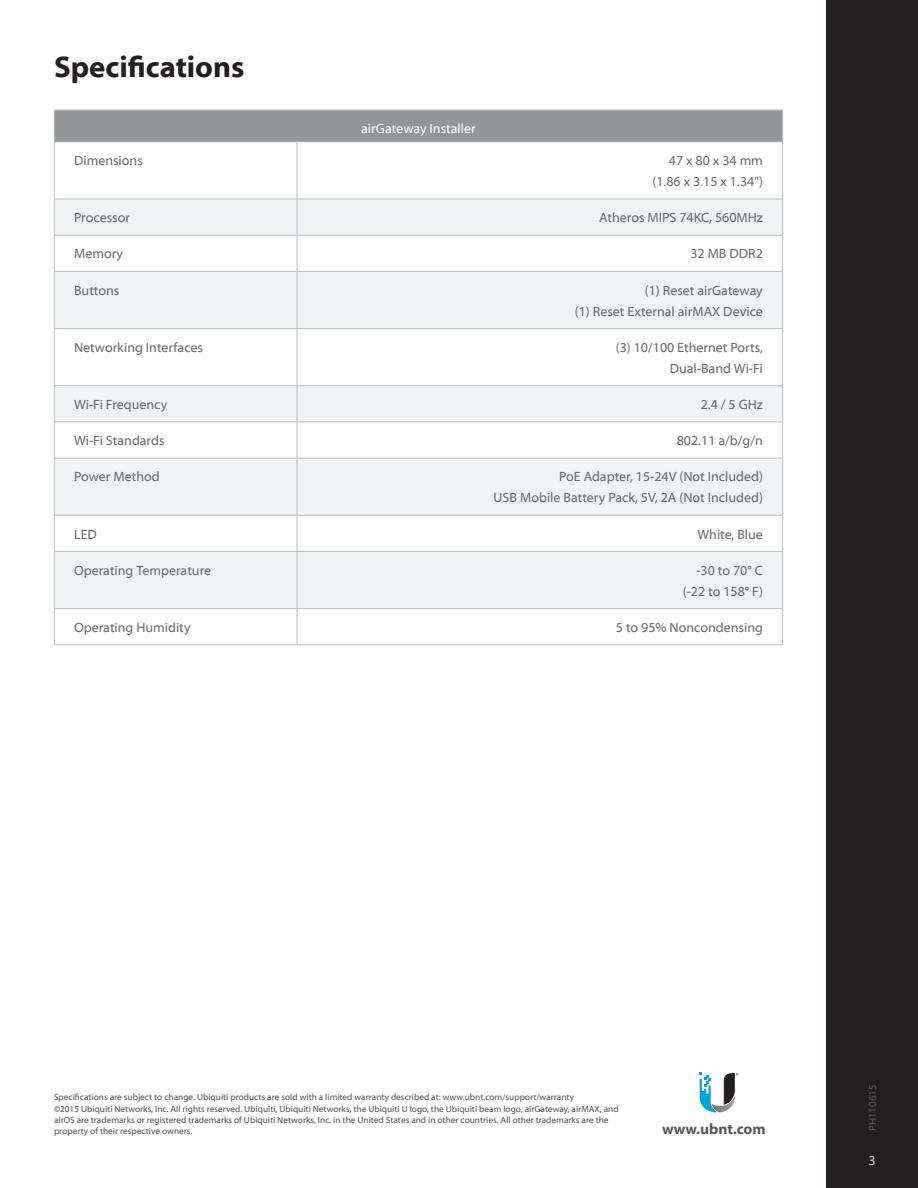
<style>
.page{position:relative;width:918px;height:1188px;background:#fff}
.page>*{position:absolute;margin:0;border:0;box-sizing:border-box;transform-origin:0 0}
.Heading_1{font:700 30px "Myriad Web Pro";color:#231f20}
.Website{font:700 15px "Myriad Web Pro";color:#57585a}
.Specs_Body_Right{font:13.5px/21px "Myriad Web Pro";color:#6c6d70;text-align:right}
.Specs_Body_Left{font:13.5px "Myriad Web Pro";color:#6c6d70}
.Table_Header_1{font:13.5px "Myriad Web Pro";color:#fff}
.PageNumber{font:13.5px "Myriad Web Pro";color:#d1d2d4}
.Datacode{font:10.5px "Myriad Web Pro";color:#57585a}
.Copyright_Text{font:9px/11.2px "Myriad Web Pro";color:#57585a}
</style>
<div class="page">
<div style="left:826px;top:0;width:92px;height:1188px;background:#231f20"></div>
<svg style="left:700px;top:1073px;width:39px;height:39px"></svg>
<div style="left:54px;top:110px;width:729px;height:32px;background:#939598"></div>
<svg style="left:55px;top:200px;width:727px;height:408px;fill:#f2f3f4"></svg>
<hr style="left:54px;top:110px;width:243px;height:1px;background:#bcbdc0">
<hr style="left:54px;top:110px;width:1px;height:32px;background:#bcbdc0">
<hr style="left:297px;top:110px;width:486px;height:1px;background:#bcbdc0">
<hr style="left:782px;top:110px;width:1px;height:32px;background:#bcbdc0">
<hr style="left:54px;top:142px;width:243px;height:1px;background:#bcbdc0">
<hr style="left:54px;top:142px;width:1px;height:57px;background:#bcbdc0">
<hr style="left:297px;top:142px;width:486px;height:1px;background:#bcbdc0">
<hr style="left:297px;top:142px;width:1px;height:57px;background:#bcbdc0">
<hr style="left:782px;top:142px;width:1px;height:57px;background:#bcbdc0">
<hr style="left:54px;top:199px;width:243px;height:1px;background:#bcbdc0">
<hr style="left:54px;top:199px;width:1px;height:36px;background:#bcbdc0">
<hr style="left:297px;top:199px;width:486px;height:1px;background:#bcbdc0">
<hr style="left:297px;top:199px;width:1px;height:36px;background:#bcbdc0">
<hr style="left:782px;top:199px;width:1px;height:36px;background:#bcbdc0">
<hr style="left:54px;top:235px;width:243px;height:1px;background:#bcbdc0">
<hr style="left:54px;top:235px;width:1px;height:36px;background:#bcbdc0">
<hr style="left:297px;top:235px;width:486px;height:1px;background:#bcbdc0">
<hr style="left:297px;top:235px;width:1px;height:36px;background:#bcbdc0">
<hr style="left:782px;top:235px;width:1px;height:36px;background:#bcbdc0">
<hr style="left:54px;top:271px;width:243px;height:1px;background:#bcbdc0">
<hr style="left:54px;top:272px;width:1px;height:56px;background:#bcbdc0">
<hr style="left:297px;top:271px;width:486px;height:1px;background:#bcbdc0">
<hr style="left:297px;top:272px;width:1px;height:56px;background:#bcbdc0">
<hr style="left:782px;top:272px;width:1px;height:56px;background:#bcbdc0">
<hr style="left:54px;top:328px;width:243px;height:1px;background:#bcbdc0">
<hr style="left:54px;top:329px;width:1px;height:57px;background:#bcbdc0">
<hr style="left:297px;top:328px;width:486px;height:1px;background:#bcbdc0">
<hr style="left:297px;top:329px;width:1px;height:57px;background:#bcbdc0">
<hr style="left:782px;top:329px;width:1px;height:57px;background:#bcbdc0">
<hr style="left:54px;top:385px;width:243px;height:1px;background:#bcbdc0">
<hr style="left:54px;top:386px;width:1px;height:36px;background:#bcbdc0">
<hr style="left:297px;top:385px;width:486px;height:1px;background:#bcbdc0">
<hr style="left:297px;top:386px;width:1px;height:36px;background:#bcbdc0">
<hr style="left:782px;top:386px;width:1px;height:36px;background:#bcbdc0">
<hr style="left:54px;top:422px;width:243px;height:1px;background:#bcbdc0">
<hr style="left:54px;top:422px;width:1px;height:36px;background:#bcbdc0">
<hr style="left:297px;top:422px;width:486px;height:1px;background:#bcbdc0">
<hr style="left:297px;top:422px;width:1px;height:36px;background:#bcbdc0">
<hr style="left:782px;top:422px;width:1px;height:36px;background:#bcbdc0">
<hr style="left:54px;top:458px;width:243px;height:1px;background:#bcbdc0">
<hr style="left:54px;top:458px;width:1px;height:57px;background:#bcbdc0">
<hr style="left:297px;top:458px;width:486px;height:1px;background:#bcbdc0">
<hr style="left:297px;top:458px;width:1px;height:57px;background:#bcbdc0">
<hr style="left:782px;top:458px;width:1px;height:57px;background:#bcbdc0">
<hr style="left:54px;top:515px;width:243px;height:1px;background:#bcbdc0">
<hr style="left:54px;top:515px;width:1px;height:36px;background:#bcbdc0">
<hr style="left:297px;top:515px;width:486px;height:1px;background:#bcbdc0">
<hr style="left:297px;top:515px;width:1px;height:36px;background:#bcbdc0">
<hr style="left:782px;top:515px;width:1px;height:36px;background:#bcbdc0">
<hr style="left:54px;top:551px;width:243px;height:1px;background:#bcbdc0">
<hr style="left:54px;top:552px;width:1px;height:56px;background:#bcbdc0">
<hr style="left:297px;top:551px;width:486px;height:1px;background:#bcbdc0">
<hr style="left:297px;top:552px;width:1px;height:56px;background:#bcbdc0">
<hr style="left:782px;top:552px;width:1px;height:56px;background:#bcbdc0">
<hr style="left:54px;top:608px;width:243px;height:1px;background:#bcbdc0">
<hr style="left:54px;top:609px;width:1px;height:36px;background:#bcbdc0">
<hr style="left:297px;top:608px;width:486px;height:1px;background:#bcbdc0">
<hr style="left:297px;top:609px;width:1px;height:36px;background:#bcbdc0">
<hr style="left:782px;top:609px;width:1px;height:36px;background:#bcbdc0">
<hr style="left:54px;top:645px;width:243px;height:1px;background:#bcbdc0">
<hr style="left:297px;top:645px;width:486px;height:1px;background:#bcbdc0">
<p class="Heading_1" style="left:54px;top:50px;width:192px">Specifications</p>
<p class="Table_Header_1" style="left:361px;top:121px;width:116px">airGateway Installer</p>
<p class="Specs_Body_Left" style="left:74px;top:153px;width:70px">Dimensions</p>
<p class="Specs_Body_Right" style="left:653px;top:150px;width:112px">47 x 80 x 34 mm (1.86 x 3.15 x 1.34")</p>
<p class="Specs_Body_Left" style="left:74px;top:210px;width:58px">Processor</p>
<p class="Specs_Body_Right" style="left:599px;top:208px;width:165px">Atheros MIPS 74KC, 560MHz</p>
<p class="Specs_Body_Left" style="left:74px;top:247px;width:51px">Memory</p>
<p class="Specs_Body_Right" style="left:690px;top:244px;width:74px">32 MB DDR2</p>
<p class="Specs_Body_Left" style="left:74px;top:283px;width:47px">Buttons</p>
<p class="Specs_Body_Right" style="left:645px;top:280px;width:120px">(1) Reset airGateway</p>
<p class="Specs_Body_Right" style="left:575px;top:301px;width:190px">(1) Reset External airMAX Device</p>
<p class="Specs_Body_Left" style="left:74px;top:340px;width:131px">Networking Interfaces</p>
<p class="Specs_Body_Right" style="left:616px;top:337px;width:149px">(3) 10/100 Ethernet Ports,</p>
<p class="Specs_Body_Right" style="left:670px;top:358px;width:95px">Dual-Band Wi-Fi</p>
<p class="Specs_Body_Left" style="left:74px;top:397px;width:95px">Wi-Fi Frequency</p>
<p class="Specs_Body_Right" style="left:701px;top:394px;width:64px">2.4 / 5 GHz</p>
<p class="Specs_Body_Left" style="left:74px;top:433px;width:92px">Wi-Fi Standards</p>
<p class="Specs_Body_Right" style="left:677px;top:430px;width:88px">802.11 a/b/g/n</p>
<p class="Specs_Body_Left" style="left:74px;top:470px;width:87px">Power Method</p>
<p class="Specs_Body_Right" style="left:559px;top:467px;width:205px">PoE Adapter, 15-24V (Not Included)</p>
<p class="Specs_Body_Right" style="left:494px;top:488px;width:271px">USB Mobile Battery Pack, 5V, 2A (Not Included)</p>
<p class="Specs_Body_Left" style="left:74px;top:527px;width:24px">LED</p>
<p class="Specs_Body_Right" style="left:697px;top:524px;width:67px">White, Blue</p>
<p class="Specs_Body_Left" style="left:74px;top:563px;width:139px">Operating Temperature</p>
<p class="Specs_Body_Right" style="left:683px;top:560px;width:82px">-30 to 70° C (-22 to 158° F)</p>
<p class="Specs_Body_Left" style="left:74px;top:620px;width:118px">Operating Humidity</p>
<p class="Specs_Body_Right" style="left:616px;top:617px;width:148px">5 to 95% Noncondensing</p>
<p class="Copyright_Text" style="left:54px;top:1092px;width:566px">Specifications are subject to change. Ubiquiti products are sold with a limited warranty described at: www.ubnt.com/support/warranty<br>©2015 Ubiquiti Networks, Inc. All rights reserved. Ubiquiti, Ubiquiti Networks, the Ubiquiti U logo, the Ubiquiti beam logo, airGateway, airMAX, and airOS are trademarks or registered trademarks of Ubiquiti Networks, Inc. in the United States and in other countries. All other trademarks are the property of their respective owners.</p>
<p class="Website" style="left:662px;top:1121px;width:105px">www.ubnt.com</p>
<p class="Datacode" style="left:867px;top:1131px;width:48px;rotate:-90deg">PH110615</p>
<p class="PageNumber" style="left:869px;top:1153px;width:9px">3</p>
</div>
